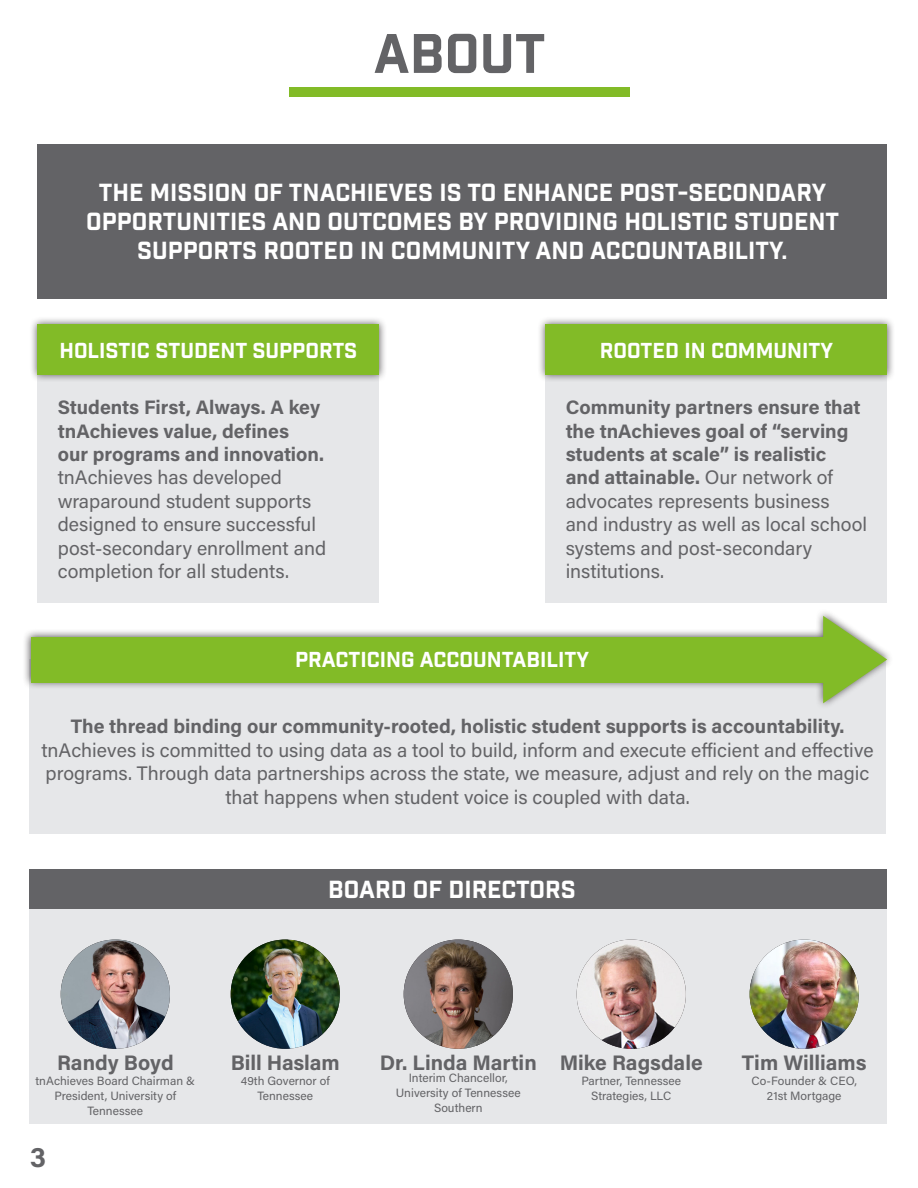
<style>
.page{position:relative;width:918px;height:1188px;background:#fff}
.page>*{position:absolute;margin:0;border:0;box-sizing:border-box;transform-origin:0 0}
.t1{font:54px "Industry Inc Base";color:#636366}
.t2{font:700 28.5px "Acumin Pro";color:#636366}
.t3{font:24px/28.8px "Industry Inc Base";color:#fff;text-align:center}
.t4{font:21px "Industry Inc Base";color:#fff}
.t5{font:700 21px "Acumin Pro";color:#636366}
.t6{font:19.5px/23.4px "Acumin Pro";color:#636366}
.t7{font:12px/15px "Acumin Pro";color:#636366;text-align:center}
.s1{font-weight:700}
</style>
<div class="page">
<div style="left:29px;top:909px;width:858px;height:215px;background:#e6e7e9"></div>
<div style="left:29px;top:869px;width:858px;height:40px;background:#636366"></div>
<img style="left:61px;top:940px;width:109px;height:109px;border-radius:55px">
<img style="left:231px;top:940px;width:109px;height:109px;border-radius:55px">
<img style="left:577px;top:940px;width:109px;height:109px;border-radius:55px">
<img style="left:750px;top:940px;width:109px;height:109px;border-radius:55px">
<img style="left:404px;top:940px;width:109px;height:109px;border-radius:55px">
<div style="left:38px;top:375px;width:341px;height:228px;background:#e6e7e9"></div>
<div style="left:29px;top:316px;width:358px;height:67px;background:#231f20;opacity:.75"></div>
<div style="left:38px;top:324px;width:341px;height:51px;background:#82bb27"></div>
<div style="left:545px;top:375px;width:342px;height:228px;background:#e6e7e9"></div>
<div style="left:537px;top:316px;width:358px;height:67px;background:#231f20;opacity:.75"></div>
<div style="left:545px;top:324px;width:342px;height:51px;background:#82bb27"></div>
<div style="left:29px;top:660px;width:857px;height:174px;background:#e6e7e9"></div>
<div style="left:23px;top:609px;width:871px;height:101px;background:#231f20;opacity:.75"></div>
<div style="left:31px;top:637px;width:808px;height:45px;background:#82bb27"></div>
<svg style="left:823px;top:616px;width:64px;height:87px"></svg>
<div style="left:38px;top:144px;width:849px;height:154px;background:#636366"></div>
<div style="left:289px;top:88px;width:340px;height:9px;background:#82bb27"></div>
<p class="t1" style="left:374px;top:21px;width:173px">ABOUT</p>
<p class="t3" style="left:86px;top:180px;width:754px">THE MISSION OF TNACHIEVES IS TO ENHANCE POST-SECONDARY<br>OPPORTUNITIES AND OUTCOMES BY PROVIDING HOLISTIC STUDENT<br>SUPPORTS ROOTED IN COMMUNITY AND ACCOUNTABILITY.</p>
<p class="t4" style="left:59px;top:337px;width:299px">HOLISTIC STUDENT SUPPORTS</p>
<p class="t6" style="left:58px;top:395px;width:270px"><span class="s1">Students First, Always. A key tnAchieves value, defines<br>our programs and innovation. </span>tnAchieves has developed wraparound student supports designed to ensure successful post-secondary enrollment and completion for all students.</p>
<p class="t4" style="left:600px;top:337px;width:235px">ROOTED IN COMMUNITY</p>
<p class="t6" style="left:566px;top:395px;width:303px"><span class="s1">Community partners ensure that the tnAchieves goal of “serving students at scale” is realistic<br>and attainable.</span> Our network of advocates represents business and industry as well as local school systems and post-secondary institutions.</p>
<p class="t4" style="left:295px;top:647px;width:295px">PRACTICING ACCOUNTABILITY</p>
<p class="t6" style="left:41px;top:714px;width:834px;text-align:center"><span class="s1">The thread binding our community-rooted, holistic student supports is accountability. </span>tnAchieves is committed to using data as a tool to build, inform and execute efficient and effective programs. Through data partnerships across the state, we measure, adjust and rely on the magic that happens when student voice is coupled with data.</p>
<p class="t3" style="left:328px;top:876px;width:249px">BOARD OF DIRECTORS</p>
<p class="t5" style="left:57px;top:1048px;width:118px">Randy Boyd</p>
<p class="t7" style="left:36px;top:1073px;width:161px">tnAchieves Board Chairman &amp;<br>President, University of<br>Tennessee</p>
<p class="t2" style="left:30px;top:1137px;width:17px">3</p>
<p class="t5" style="left:231px;top:1048px;width:111px">Bill Haslam</p>
<p class="t7" style="left:241px;top:1073px;width:90px">49th Governor of</p>
<p class="t7" style="left:257px;top:1088px;width:57px">Tennessee</p>
<p class="t5" style="left:380px;top:1048px;width:159px">Dr. Linda Martin</p>
<p class="t7" style="left:409px;top:1070px;width:101px">Interim Chancellor,</p>
<p class="t7" style="left:396px;top:1085px;width:126px">University of Tennessee<br>Southern</p>
<p class="t5" style="left:560px;top:1048px;width:144px">Mike Ragsdale</p>
<p class="t7" style="left:581px;top:1073px;width:101px">Partner, Tennessee</p>
<p class="t7" style="left:591px;top:1088px;width:82px">Strategies, LLC</p>
<p class="t5" style="left:742px;top:1048px;width:126px">Tim Williams</p>
<p class="t7" style="left:752px;top:1073px;width:107px">Co-Founder &amp; CEO,</p>
<p class="t7" style="left:767px;top:1088px;width:76px">21st Mortgage</p>
</div>
